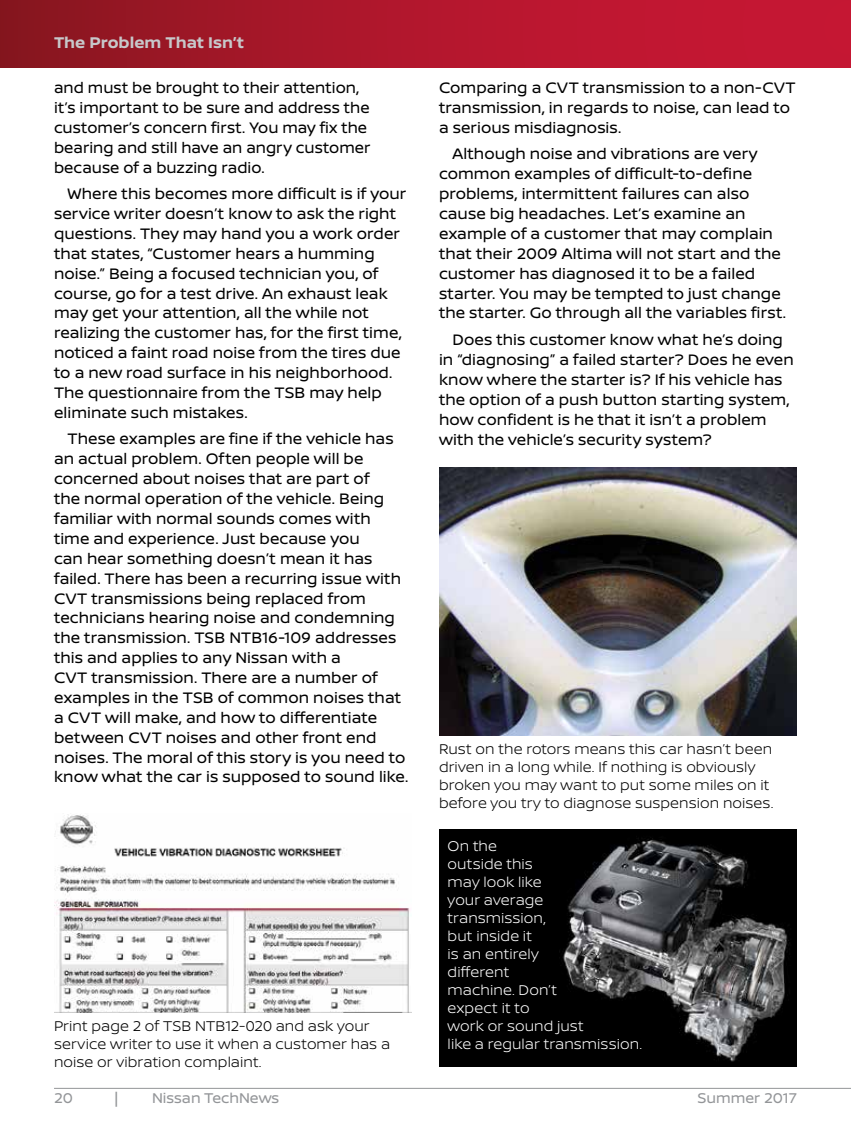
<style>
.page{position:relative;width:851px;height:1134px;background:#fff}
.page>*{position:absolute;margin:0;border:0;box-sizing:border-box;transform-origin:0 0}
.t1{font:700 16.5px "Nissan Brand";color:#c7c8ca}
.t2{font:16.2px/20px "Nissan Brand";color:#000}
.t3{font:300 15px/18px "Nissan Brand";letter-spacing:.005em;color:#000}
.t4{font:300 15px/18px "Nissan Brand";letter-spacing:.005em;color:#fff}
.t5{font:15px "Nissan Brand";color:#939598}
</style>
<div class="page">
<div style="left:0;top:0;width:850px;height:68px;background:linear-gradient(to right,#8d1621,#cf1736)"></div>
<hr style="left:54px;top:1088px;width:796px;height:1px;background:#939598">
<img style="left:54px;top:814px;width:358px;height:199px">
<img style="left:439px;top:468px;width:357px;height:268px">
<img style="left:439px;top:829px;width:357px;height:237px">
<p class="t1" style="left:54px;top:30px;width:191px">The Problem That Isn’t</p>
<p class="t2" style="left:54px;top:77px;width:318px">and must be brought to their attention, it’s important to be sure and address the customer’s concern first. You may fix the bearing and still have an angry customer because of a buzzing radio.</p>
<p class="t2" style="left:54px;top:183px;width:354px;text-indent:13px">Where this becomes more difficult is if your service writer doesn’t know to ask the right questions. They may hand you a work order that states, “Customer hears a humming noise.” Being a focused technician you, of course, go for a test drive. An exhaust leak may get your attention, all the while not realizing the customer has, for the first time, noticed a faint road noise from the tires due to a new road surface in his neighborhood.<br>The questionnaire from the TSB may help eliminate such mistakes.</p>
<p class="t2" style="left:54px;top:428px;width:356px;text-indent:13px">These examples are fine if the vehicle has an actual problem. Often people will be concerned about noises that are part of<br>the normal operation of the vehicle. Being familiar with normal sounds comes with time and experience. Just because you<br>can hear something doesn’t mean it has failed. There has been a recurring issue with CVT transmissions being replaced from technicians hearing noise and condemning the transmission. TSB NTB16-109 addresses this and applies to any Nissan with a<br>CVT transmission. There are a number of examples in the TSB of common noises that a CVT will make, and how to differentiate between CVT noises and other front end noises. The moral of this story is you need to know what the car is supposed to sound like.</p>
<p class="t3" style="left:54px;top:1016px;width:337px">Print page 2 of TSB NTB12-020 and ask your service writer to use it when a customer has a noise or vibration complaint.</p>
<p class="t5" style="left:54px;top:1087px;width:20px">20</p>
<p class="t5" style="left:114px;top:1087px;width:5px">|</p>
<p class="t5" style="left:152px;top:1087px;width:129px">Nissan TechNews</p>
<p class="t2" style="left:439px;top:77px;width:358px">Comparing a CVT transmission to a non-CVT transmission, in regards to noise, can lead to a serious misdiagnosis.</p>
<p class="t2" style="left:439px;top:143px;width:348px;text-indent:13px">Although noise and vibrations are very common examples of difficult-to-define problems, intermittent failures can also cause big headaches. Let’s examine an example of a customer that may complain that their 2009 Altima will not start and the customer has diagnosed it to be a failed starter. You may be tempted to just change the starter. Go through all the variables first.</p>
<p class="t2" style="left:439px;top:329px;width:356px;text-indent:13px">Does this customer know what he’s doing in “diagnosing” a failed starter? Does he even know where the starter is? If his vehicle has the option of a push button starting system, how confident is he that it isn’t a problem with the vehicle’s security system?</p>
<p class="t3" style="left:439px;top:739px;width:336px">Rust on the rotors means this car hasn’t been driven in a long while. If nothing is obviously broken you may want to put some miles on it before you try to diagnose suspension noises.</p>
<p class="t4" style="left:447px;top:836px;width:196px">On the<br>outside this<br>may look like<br>your average transmission,<br>but inside it<br>is an entirely<br>different<br>machine. Don’t<br>expect it to<br>work or sound just<br>like a regular transmission.</p>
<p class="t5" style="left:697px;top:1087px;width:101px">Summer 2017</p>
</div>
